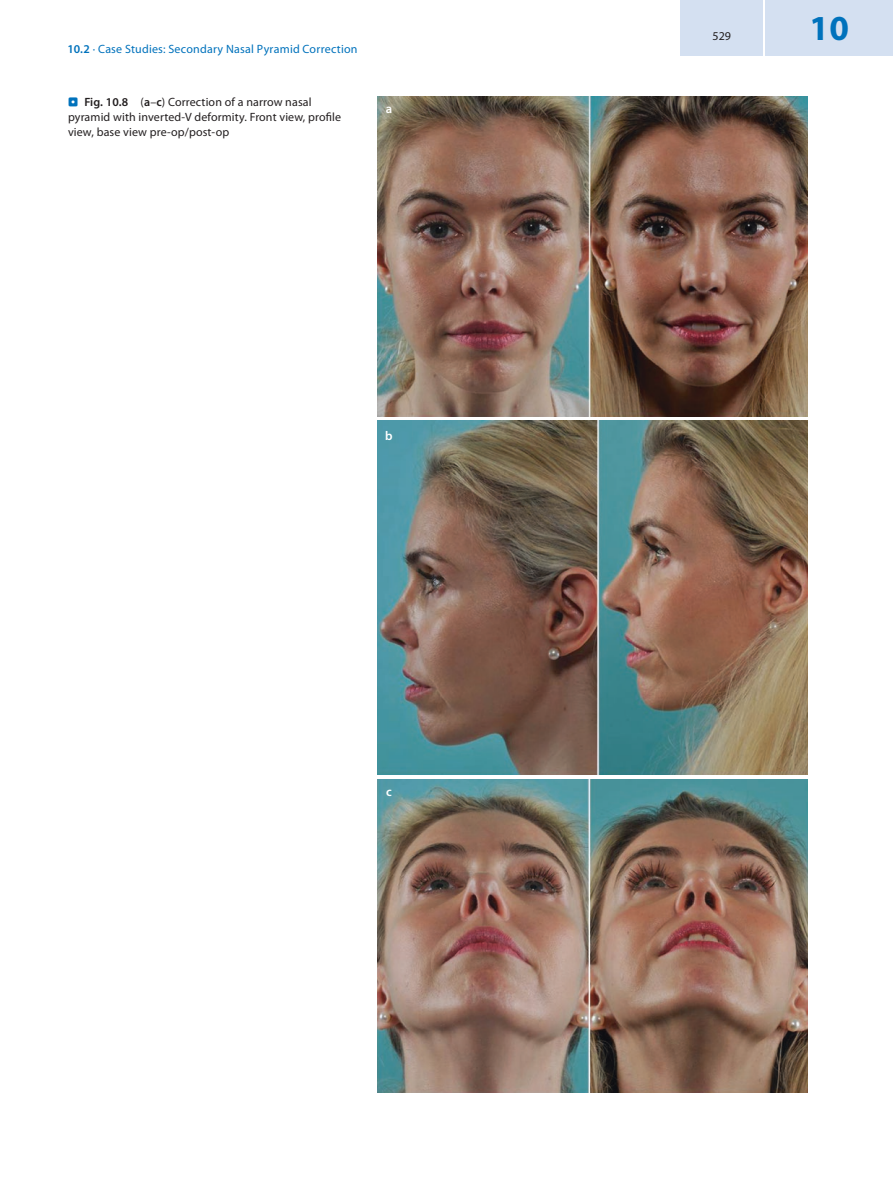
<style>
.page{position:relative;width:893px;height:1187px;background:#fff}
.page>*{position:absolute;margin:0;border:0;box-sizing:border-box;transform-origin:0 0}
.t1{font:700 35.25px "Crcqpk Myriad Pro";color:#0072bc}
.t2{font:600 12.75px "Lbdckm Myriad Pro";color:#fff}
.t3{font:12px/15px "Tsdhlw Myriad Pro";letter-spacing:.01em;color:#231f20}
.t4{font:12px "Tsdhlw Myriad Pro";letter-spacing:.02em;color:#0072bc}
.s1{font-family:"Xcbnhv Myriad Pro";font-weight:600}
.s2{font-family:"Tkxbyj Blik Buttons";color:#0072bc}
</style>
<div class="page">
<div style="left:680px;top:0;width:83px;height:55px;background:#d4e0f1"></div>
<div style="left:765px;top:0;width:128px;height:55px;background:#d4e0f1"></div>
<img style="left:378px;top:97px;width:430px;height:319px">
<img style="left:378px;top:421px;width:430px;height:353px">
<img style="left:378px;top:779px;width:430px;height:313px">
<p class="t4" style="left:68px;top:42px;width:292px"><span class="s1">10.2</span> · Case Studies: Secondary Nasal Pyramid Correction</p>
<p class="t3" style="left:68px;top:94px;width:275px"><span class="s2">.</span> <span class="s1">Fig. 10.8</span> (<span class="s1">a</span>–<span class="s1">c</span>) Correction of a narrow nasal pyramid with inverted-V deformity. Front view, profile view, base view pre-op/post-op</p>
<p class="t2" style="left:386px;top:101px;width:8px">a</p>
<p class="t2" style="left:385px;top:428px;width:9px">b</p>
<p class="t2" style="left:386px;top:783px;width:7px">c</p>
<p class="t3" style="left:713px;top:29px;width:20px">529</p>
<h1 class="t1" style="left:809px;top:6px;width:41px">10</h1>
</div>
